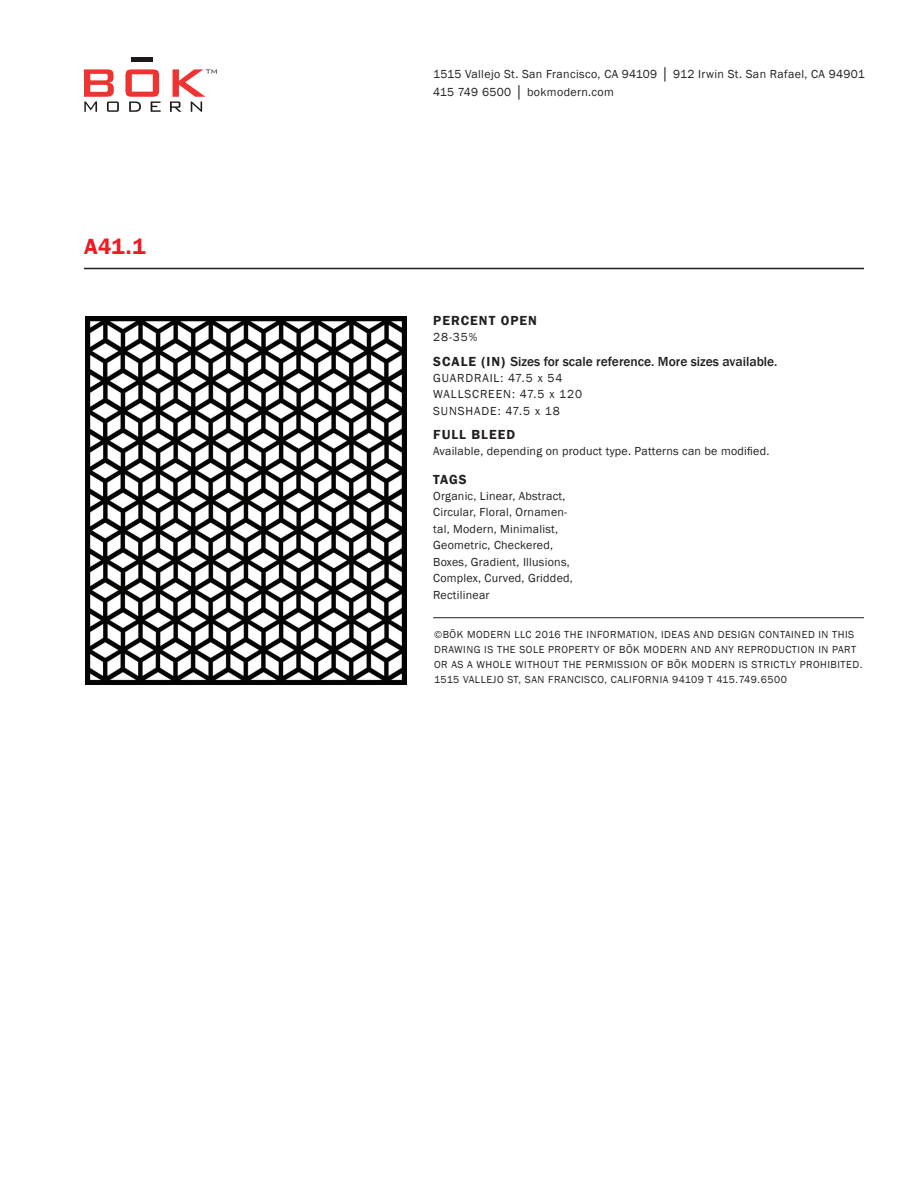
<style>
.page{position:relative;width:918px;height:1188px;background:#fff}
.page>*{position:absolute;margin:0;border:0;box-sizing:border-box;transform-origin:0 0}
.t1{font:600 22.5px "Franklin Gothic";color:#ed1c24}
.t2{font:500 13.5px "Franklin Gothic";color:#231f20}
.t3{font:600 13.5px "Franklin Gothic";letter-spacing:.075em;color:#231f20}
.t4{font:12px/16.5px "Franklin Gothic";letter-spacing:.02em;color:#231f20}
.t5{font:12px/16.5px "Franklin Gothic";letter-spacing:.075em;color:#231f20}
.t6{font:10.5px/15px "Franklin Gothic";letter-spacing:.05em;color:#231f20}
.s1{font-weight:600}
</style>
<div class="page">
<hr style="left:132px;top:58px;width:21px;height:4px;background:#1e181a">
<svg style="left:84px;top:69px;width:35px;height:43px"></svg>
<svg style="left:125px;top:69px;width:36px;height:43px"></svg>
<svg style="left:170px;top:69px;width:47px;height:43px"></svg>
<hr style="left:433px;top:617px;width:431px;height:1px;background:#231f20">
<hr style="left:84px;top:268px;width:780px;height:1px;background:#231f20">
<img style="left:85px;top:316px;width:321px;height:369px">
<p class="t1" style="left:84px;top:233px;width:63px">A41.1</p>
<p class="t4" style="left:433px;top:65px;width:433px;line-height:18px">1515 Vallejo St. San Francisco, CA 94109 │ 912 Irwin St. San Rafael, CA 94901<br>415 749 6500 │ bokmodern.com</p>
<p class="t3" style="left:433px;top:312px;width:105px">PERCENT OPEN</p>
<p class="t4" style="left:433px;top:329px;width:46px">28-35%</p>
<p class="t2" style="left:433px;top:353px;width:346px"><span class="s1">SCALE (IN)</span> Sizes for scale reference. More sizes available.</p>
<p class="t5" style="left:433px;top:370px;width:150px">GUARDRAIL: 47.5 x 54<br>WALLSCREEN: 47.5 x 120<br>SUNSHADE: 47.5 x 18</p>
<p class="t3" style="left:433px;top:426px;width:84px">FULL BLEED</p>
<p class="t4" style="left:433px;top:443px;width:338px">Available, depending on product type. Patterns can be modified.</p>
<p class="t3" style="left:433px;top:471px;width:35px">TAGS</p>
<p class="t4" style="left:433px;top:488px;width:141px">Organic, Linear, Abstract,<br>Circular, Floral, Ornamen&shy;tal, Modern, Minimalist,<br>Geometric, Checkered,<br>Boxes, Gradient, Illusions,<br>Complex, Curved, Gridded,<br>Rectilinear</p>
<p class="t6" style="left:434px;top:627px;width:430px">©BŌK MODERN LLC 2016 THE INFORMATION, IDEAS AND DESIGN CONTAINED IN THIS DRAWING IS THE SOLE PROPERTY OF BŌK MODERN AND ANY REPRODUCTION IN PART OR AS A WHOLE WITHOUT THE PERMISSION OF BŌK MODERN IS STRICTLY PROHIBITED.<br>1515 VALLEJO ST, SAN FRANCISCO, CALIFORNIA 94109 T 415.749.6500</p>
</div>
